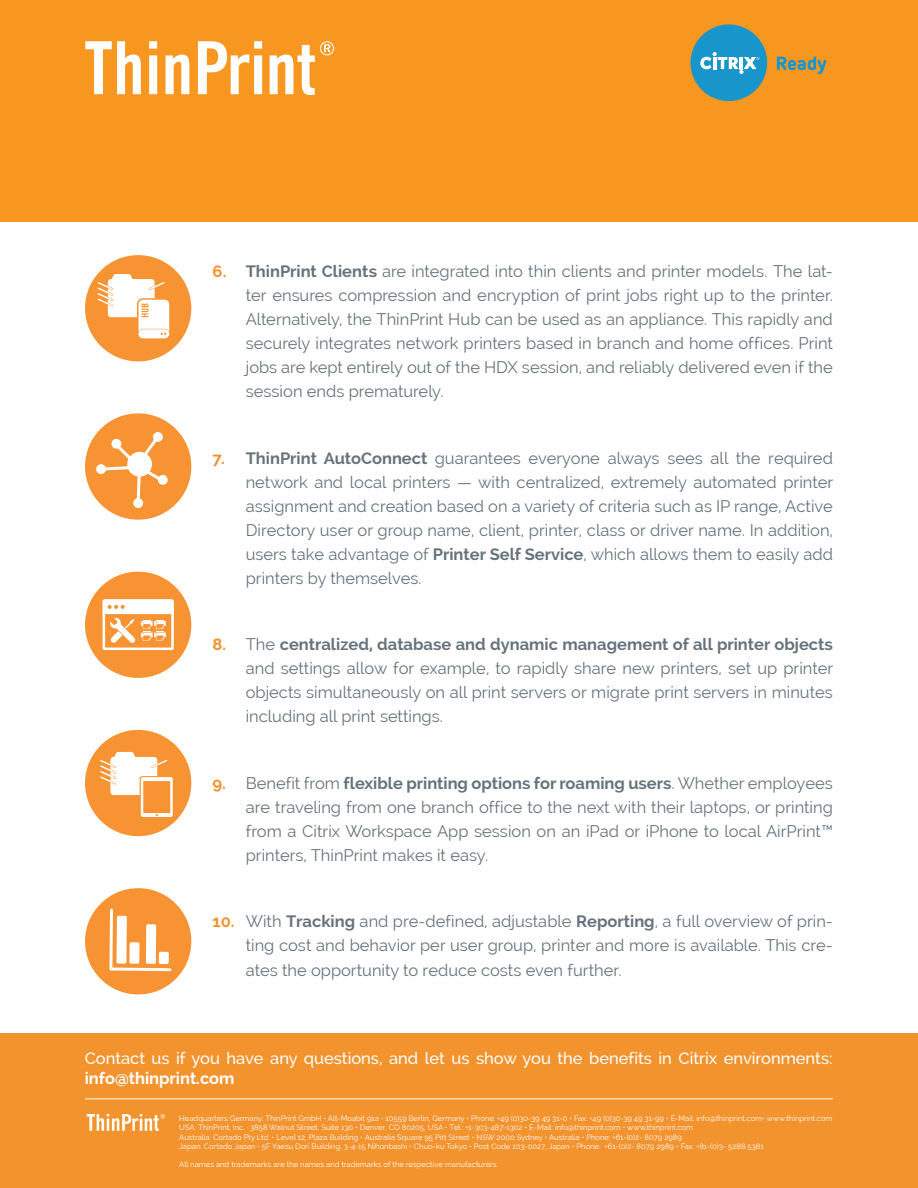
<style>
.page{position:relative;width:918px;height:1188px;background:#fff}
.page>*{position:absolute;margin:0;border:0;box-sizing:border-box;transform-origin:0 0}
.t1{font:16.5px/24px "Raleway";color:#66737d;text-align:justify}
.t2{font:500 16.5px "Raleway";color:#fff}
.t3{font:700 16.5px "Raleway";color:#fff}
.t4{font:7.65px/9.1px "Raleway";color:#fff}
.s1{font-weight:700;color:#f3932e}
.s2{font-weight:700}
</style>
<div class="page">
<div style="left:0;top:1033px;width:918px;height:155px;background:#f3932e"></div>
<hr style="left:85px;top:1098px;width:748px;height:1px;background:#fff">
<svg style="left:87px;top:1114px;width:78px;height:17px"></svg>
<div style="left:0;top:0;width:918px;height:222px;background:#f79720"></div>
<div style="left:85px;top:413px;width:106px;height:107px;background:#f79332;border-radius:50%"></div>
<svg style="left:98px;top:434px;width:66px;height:70px"></svg>
<div style="left:153px;top:432px;width:10px;height:10px;background:#fff;border-radius:50%"></div>
<div style="left:133px;top:498px;width:10px;height:10px;background:#fff;border-radius:50%"></div>
<div style="left:96px;top:464px;width:10px;height:10px;background:#fff;border-radius:50%"></div>
<div style="left:111px;top:439px;width:10px;height:10px;background:#fff;border-radius:50%"></div>
<div style="left:158px;top:475px;width:10px;height:10px;background:#fff;border-radius:50%"></div>
<div style="left:85px;top:572px;width:106px;height:106px;background:#f79332;border-radius:50%"></div>
<svg style="left:103px;top:599px;width:71px;height:51px"></svg>
<div style="left:85px;top:730px;width:106px;height:106px;background:#f79332;border-radius:50%"></div>
<svg style="left:100px;top:752px;width:73px;height:65px"></svg>
<div style="left:85px;top:888px;width:106px;height:106px;background:#f79332;border-radius:50%"></div>
<svg style="left:109px;top:909px;width:62px;height:62px"></svg>
<div style="left:85px;top:255px;width:106px;height:106px;background:#f79332;border-radius:50%"></div>
<svg style="left:97px;top:274px;width:72px;height:64px"></svg>
<svg style="left:85px;top:41px;width:56px;height:53px"></svg>
<svg style="left:149px;top:41px;width:8px;height:53px"></svg>
<svg style="left:166px;top:55px;width:23px;height:39px"></svg>
<svg style="left:198px;top:41px;width:64px;height:53px"></svg>
<svg style="left:270px;top:41px;width:64px;height:54px"></svg>
<div style="left:691px;top:24px;width:76px;height:77px;background:#1896cc;border-radius:50%"></div>
<svg style="left:777px;top:56px;width:49px;height:18px"></svg>
<svg style="left:700px;top:52px;width:59px;height:22px"></svg>
<p class="t1" style="left:246px;top:259px;width:589px;text-indent:-33px"><span class="s1">6.</span> <span class="s2">ThinPrint Clients</span> are integrated into thin clients and printer models. The lat&shy;ter ensures compression and encryption of print jobs right up to the printer.<br>Alternatively, the ThinPrint Hub can be used as an appliance. This rapidly and securely integrates network printers based in branch and home offices. Print jobs are kept entirely out of the HDX session, and reliably delivered even if the session ends prematurely.</p>
<p class="t1" style="left:246px;top:446px;width:589px;text-indent:-33px"><span class="s1">7.</span> <span class="s2">ThinPrint AutoConnect</span> guarantees everyone always sees all the required network and local printers — with centralized, extremely automated printer assignment and creation based on a variety of criteria such as IP range, Active Directory user or group name, client, printer, class or driver name. In addition, users take advantage of <span class="s2">Printer Self Service</span>, which allows them to easily add printers by themselves.</p>
<p class="t1" style="left:246px;top:633px;width:589px;text-indent:-33px"><span class="s1">8.</span> The <span class="s2">centralized, database and dynamic management of all printer objects </span>and settings allow for example, to rapidly share new printers, set up printer objects simultaneously on all print servers or migrate print servers in minutes including all print settings.</p>
<p class="t1" style="left:246px;top:771px;width:589px;text-indent:-33px"><span class="s1">9.</span> Benefit from <span class="s2">flexible printing options for roaming users</span>. Whether employees are traveling from one branch office to the next with their laptops, or printing from a Citrix Workspace App session on an iPad or iPhone to local AirPrint™ printers, ThinPrint makes it easy.</p>
<p class="t1" style="left:246px;top:910px;width:589px;text-indent:-33px"><span class="s1">10.</span> With <span class="s2">Tracking</span> and pre-defined, adjustable <span class="s2">Reporting</span>, a full overview of prin&shy;ting cost and behavior per user group, printer and more is available. This cre&shy;ates the opportunity to reduce costs even further.</p>
<p class="t2" style="left:85px;top:1049px;width:749px">Contact us if you have any questions, and let us show you the benefits in Citrix environments:</p>
<p class="t3" style="left:85px;top:1069px;width:151px">info@thinprint.com</p>
<p class="t4" style="left:179px;top:1114px;width:655px">Headquarters Germany: ThinPrint GmbH • Alt-Moabit 91a • 10559 Berlin, Germany • Phone: +49 (0)30-39 49 31-0 • Fax: +49 (0)30-39 49 31-99 • E-Mail: info@thinprint.com• www.thinprint.com USA: ThinPrint, Inc. · 3858 Walnut Street, Suite 130 • Denver, CO 80205, USA • Tel.: +1-303-487-1302 • E-Mail: info@thinprint.com • www.thinprint.com<br>Australia: Cortado Pty Ltd. • Level 12, Plaza Building • Australia Square 95 Pitt Street • NSW 2000 Sydney • Australia • Phone: +61-(0)2- 8079 2989<br>Japan: Cortado Japan • 5F Yaesu Dori Building, 3-4-15 Nihonbashi • Chuo-ku Tokyo • Post Code 103-0027, Japan • Phone: +61-(0)2- 8079 2989 • Fax: +81-(0)3- 5288 5381</p>
<p class="t4" style="left:179px;top:1160px;width:320px">All names and trademarks are the names and trademarks of the respective manufacturers.</p>
</div>
